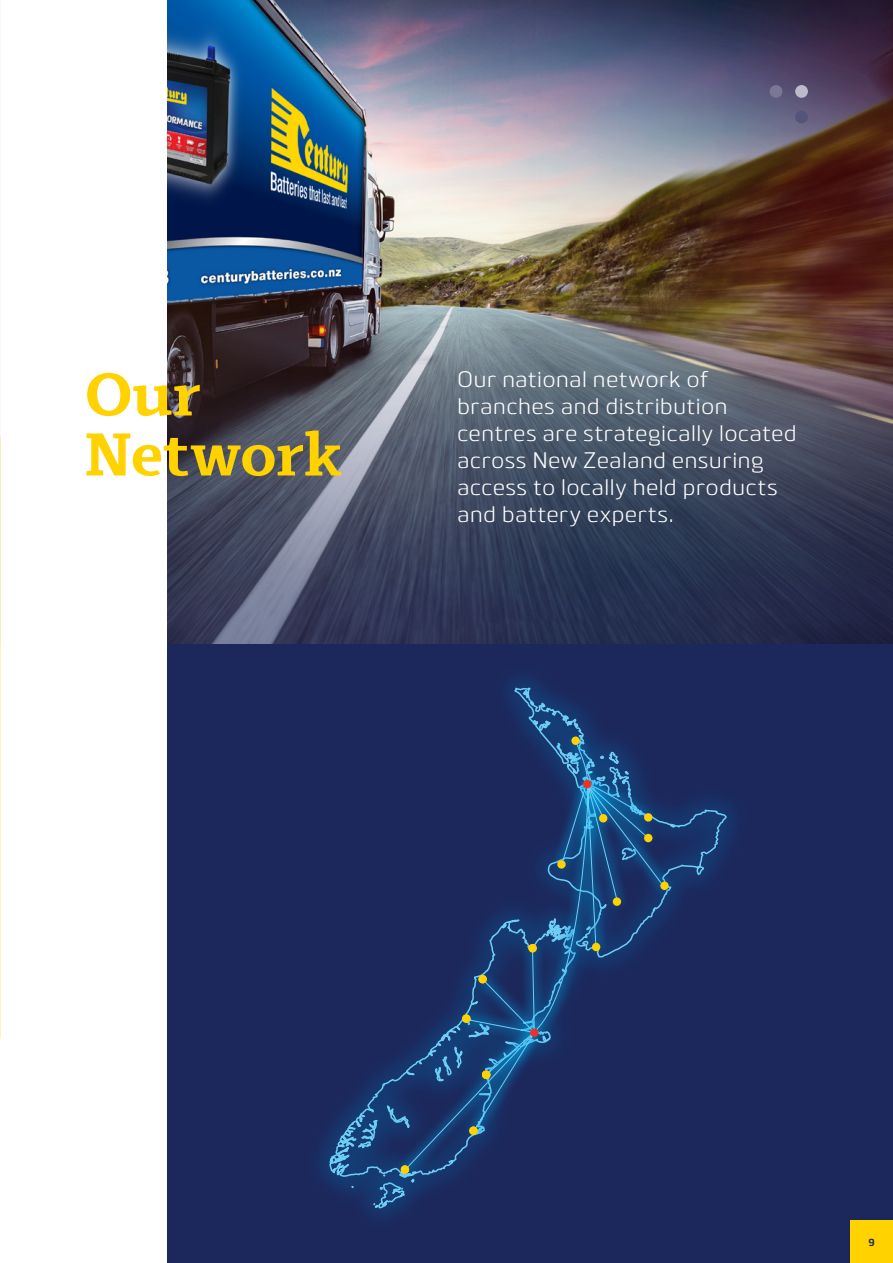
<style>
.page{position:relative;width:893px;height:1263px;background:#fff}
.page>*{position:absolute;margin:0;border:0;box-sizing:border-box;transform-origin:0 0}
.t1{font:700 60px/60px "Scharf";color:#ffd200}
.t2{font:22.5px/27px "Bitner";letter-spacing:.005em;color:#fff}
.t3{font:700 10.5px "Bitner";color:#1e295b}
</style>
<div class="page">
<img style="left:167px;top:0;width:726px;height:645px">
<div style="left:167px;top:645px;width:726px;height:618px;background:#1c285c"></div>
<svg style="left:329px;top:1067px;width:111px;height:145px"></svg>
<svg style="left:512px;top:686px;width:216px;height:211px"></svg>
<svg style="left:395px;top:731px;width:281px;height:449px"></svg>
<svg style="left:404px;top:740px;width:262px;height:430px"></svg>
<div style="left:583px;top:780px;width:8px;height:8px;background:#ee3124;border-radius:50%"></div>
<div style="left:644px;top:834px;width:8px;height:8px;background:#ffd200;border-radius:50%"></div>
<div style="left:571px;top:736px;width:9px;height:9px;background:#ffd200;border-radius:50%"></div>
<div style="left:599px;top:814px;width:8px;height:8px;background:#ffd200;border-radius:50%"></div>
<div style="left:557px;top:860px;width:9px;height:9px;background:#ffd200;border-radius:50%"></div>
<div style="left:613px;top:897px;width:8px;height:9px;background:#ffd200;border-radius:50%"></div>
<div style="left:592px;top:943px;width:8px;height:8px;background:#ffd200;border-radius:50%"></div>
<svg style="left:660px;top:881px;width:9px;height:9px"></svg>
<div style="left:644px;top:813px;width:8px;height:9px;background:#ffd200;border-radius:50%"></div>
<div style="left:528px;top:944px;width:9px;height:8px;background:#ffd200;border-radius:50%"></div>
<div style="left:478px;top:975px;width:9px;height:8px;background:#ffd200;border-radius:50%"></div>
<div style="left:462px;top:1014px;width:8px;height:9px;background:#ffd200;border-radius:50%"></div>
<div style="left:469px;top:1126px;width:9px;height:9px;background:#ffd200;border-radius:50%"></div>
<div style="left:401px;top:1165px;width:8px;height:9px;background:#ffd200;border-radius:50%"></div>
<div style="left:482px;top:1070px;width:8px;height:9px;background:#ffd200;border-radius:50%"></div>
<div style="left:530px;top:1028px;width:9px;height:9px;background:#ee3124;border-radius:50%"></div>
<div style="left:770px;top:85px;width:12px;height:13px;background:#797696;border-radius:50%"></div>
<div style="left:795px;top:85px;width:13px;height:13px;background:#bdbbcb;border-radius:50%"></div>
<div style="left:795px;top:111px;width:13px;height:12px;background:#54547b;border-radius:50%"></div>
<div style="left:850px;top:1220px;width:43px;height:43px;background:#ffd200"></div>
<h1 class="t1" style="left:85px;top:359px;width:258px">Our<br>Network</h1>
<p class="t2" style="left:457px;top:364px;width:341px">Our national network of branches and distribution centres are strategically located across New Zealand ensuring access to locally held products and battery experts.</p>
<p class="t3" style="left:869px;top:1234px;width:8px">9</p>
</div>
